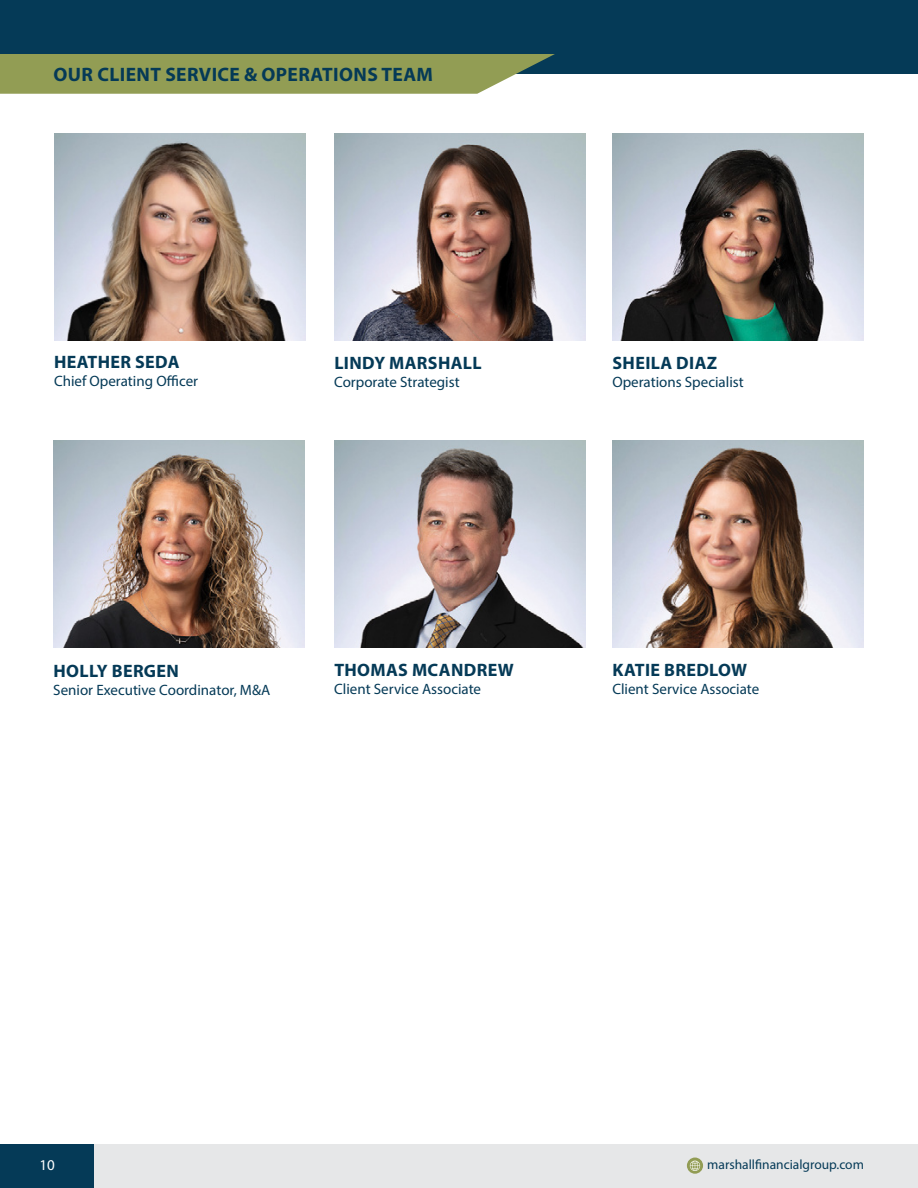
<style>
.page{position:relative;width:918px;height:1188px;background:#fff}
.page>*{position:absolute;margin:0;border:0;box-sizing:border-box;transform-origin:0 0}
.t1{font:700 19.5px "Myriad Pro";letter-spacing:.02em;color:#053a57}
.t2{font:700 18px "Myriad Pro";letter-spacing:.02em;color:#053a57}
.t3{font:15px "Myriad Pro";color:#053a57}
.t4{font:15px "Myriad Pro";color:#fff}
.t5{font:13.5px "Myriad Pro";color:#053a57}
</style>
<div class="page">
<div style="left:43px;top:1144px;width:875px;height:44px;background:#e6e7e8"></div>
<div style="left:0;top:1144px;width:94px;height:44px;background:#053a57"></div>
<svg style="left:687px;top:1158px;width:16px;height:16px"></svg>
<svg style="left:690px;top:1161px;width:10px;height:10px"></svg>
<div style="left:0;top:0;width:918px;height:74px;background:#053a57"></div>
<svg style="left:0;top:54px;width:555px;height:40px;background:#95a15d"></svg>
<img style="left:54px;top:134px;width:252px;height:206px">
<img style="left:334px;top:441px;width:252px;height:206px">
<img style="left:612px;top:134px;width:252px;height:206px">
<img style="left:53px;top:441px;width:252px;height:206px">
<img style="left:334px;top:134px;width:252px;height:206px">
<img style="left:612px;top:441px;width:252px;height:206px">
<h1 class="t1" style="left:53px;top:62px;width:381px">OUR CLIENT SERVICE &amp; OPERATIONS TEAM</h1>
<p class="t2" style="left:54px;top:350px;width:127px">HEATHER SEDA</p>
<p class="t3" style="left:54px;top:371px;width:146px">Chief Operating Officer</p>
<p class="t2" style="left:334px;top:351px;width:149px">LINDY MARSHALL</p>
<p class="t3" style="left:334px;top:373px;width:127px">Corporate Strategist</p>
<p class="t2" style="left:613px;top:351px;width:106px">SHEILA DIAZ</p>
<p class="t3" style="left:612px;top:373px;width:133px">Operations Specialist</p>
<p class="t2" style="left:53px;top:659px;width:127px">HOLLY BERGEN</p>
<p class="t3" style="left:53px;top:681px;width:219px">Senior Executive Coordinator, M&amp;A</p>
<p class="t2" style="left:334px;top:658px;width:181px">THOMAS MCANDREW</p>
<p class="t3" style="left:334px;top:680px;width:148px">Client Service Associate</p>
<p class="t2" style="left:613px;top:658px;width:136px">KATIE BREDLOW</p>
<p class="t3" style="left:612px;top:680px;width:148px">Client Service Associate</p>
<p class="t4" style="left:39px;top:1156px;width:17px">10</p>
<p class="t5" style="left:707px;top:1157px;width:158px">marshallfinancialgroup.com</p>
</div>
